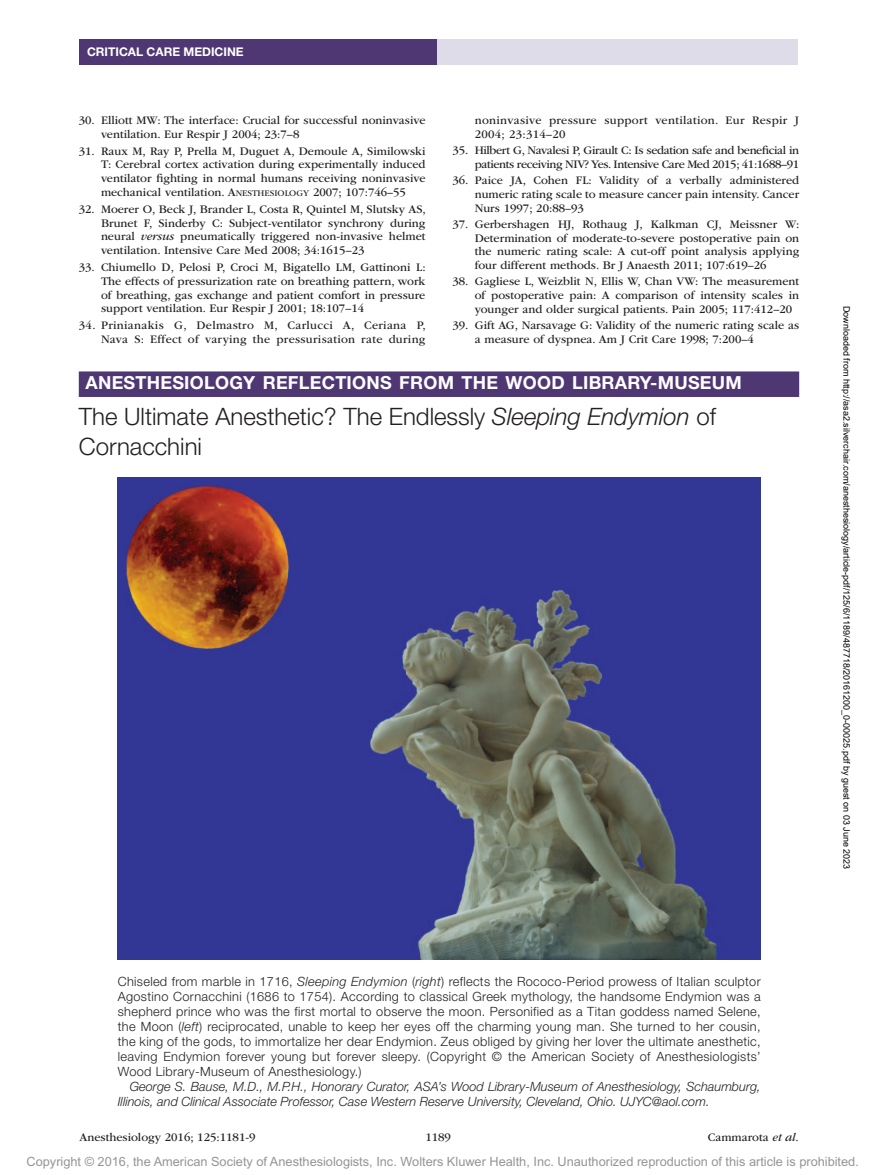
<style>
.page{position:relative;width:878px;height:1175px;background:#fff}
.page>*{position:absolute;margin:0;border:0;box-sizing:border-box;transform-origin:0 0}
.t1{font:300 24px/30px "Helvetica Neue";color:#231f20}
.t2{font:700 18px "Helvetica Neue LT Std";letter-spacing:.015em;color:#fff}
.t3{font:300 12.75px/15px "Helvetica Neue";letter-spacing:.025em;color:#231f20;text-align:justify}
.t4{font:italic 300 12.75px/15px "Helvetica Neue";color:#231f20}
.t5{font:12.75px "Arial MT Std";color:#939598}
.t6{font:12px/13.8px "ITC Garamond Std";color:#231f20;text-align:justify}
.t7{font:12px/13.8px "ITC Garamond Std";letter-spacing:.025em;color:#231f20;text-align:right}
.t8{font:12px/13.6px "ITC Garamond Std";letter-spacing:-.03em;color:#231f20;text-align:right}
.t9{font:700 12px "Helvetica Neue LT Std";color:#fff}
.t10{font:9px "Arial";color:#000}
.s1{font-size:9px}
.s2{font-style:italic}
</style>
<div class="page">
<div style="left:432px;top:39px;width:365px;height:26px;background:#dfdce9"></div>
<div style="left:79px;top:39px;width:357px;height:25px;background:#4e3773"></div>
<img style="left:117px;top:477px;width:643px;height:482px">
<div style="left:79px;top:371px;width:720px;height:26px;background:#4e3773"></div>
<p class="t9" style="left:87px;top:44px;width:158px">CRITICAL CARE MEDICINE</p>
<p class="t6" style="left:101px;top:113px;width:326px;text-indent:-22px">30. Elliott MW: The interface: Crucial for successful noninvasive ventilation. Eur Respir J 2004; 23:7–8</p>
<p class="t6" style="left:101px;top:144px;width:326px;text-indent:-22px">31. Raux M, Ray P, Prella M, Duguet A, Demoule A, Similowski T: Cerebral cortex activation during experimentally induced ventilator fighting in normal humans receiving noninvasive mechanical ventilation. A<span class="s1">nesthesiology</span> 2007; 107:746–55</p>
<p class="t6" style="left:101px;top:202px;width:326px;text-indent:-22px">32. Moerer O, Beck J, Brander L, Costa R, Quintel M, Slutsky AS, Brunet F, Sinderby C: Subject-ventilator synchrony during neural <span class="s2">versus</span> pneumatically triggered non-invasive helmet ventilation. Intensive Care Med 2008; 34:1615–23</p>
<p class="t6" style="left:101px;top:260px;width:326px;text-indent:-22px">33. Chiumello D, Pelosi P, Croci M, Bigatello LM, Gattinoni L:<br>The effects of pressurization rate on breathing pattern, work of breathing, gas exchange and patient comfort in pressure support ventilation. Eur Respir J 2001; 18:107–14</p>
<p class="t7" style="left:79px;top:318px;width:348px">34. Prinianakis G, Delmastro M, Carlucci A, Ceriana P,<br>Nava S: Effect of varying the pressurisation rate during</p>
<p class="t7" style="left:474px;top:113px;width:326px;text-align:left">noninvasive pressure support ventilation. Eur Respir J<br>2004; 23:314–20</p>
<p class="t8" style="left:452px;top:144px;width:348px">35. Hilbert G, Navalesi P, Girault C: Is sedation safe and beneficial in patients receiving NIV? Yes. Intensive Care Med 2015; 41:1688–91</p>
<p class="t6" style="left:474px;top:174px;width:326px;text-indent:-22px">36. Paice JA, Cohen FL: Validity of a verbally administered numeric rating scale to measure cancer pain intensity. Cancer Nurs 1997; 20:88–93</p>
<p class="t6" style="left:474px;top:218px;width:326px;text-indent:-22px">37. Gerbershagen HJ, Rothaug J, Kalkman CJ, Meissner W:<br>Determination of moderate-to-severe postoperative pain on the numeric rating scale: A cut-off point analysis applying four different methods. Br J Anaesth 2011; 107:619–26</p>
<p class="t6" style="left:474px;top:275px;width:326px;text-indent:-22px">38. Gagliese L, Weizblit N, Ellis W, Chan VW: The measurement of postoperative pain: A comparison of intensity scales in younger and older surgical patients. Pain 2005; 117:412–20</p>
<p class="t6" style="left:474px;top:319px;width:326px;text-indent:-22px">39. Gift AG, Narsavage G: Validity of the numeric rating scale as a measure of dyspnea. Am J Crit Care 1998; 7:200–4</p>
<h2 class="t2" style="left:86px;top:372px;width:14px">ANE</h2>
<h2 class="t2" style="left:124px;top:372px;width:492px">STHESIOLOGY REFLECTIONS FROM THE WOOD LI BRAR</h2>
<h2 class="t2" style="left:640px;top:372px;width:103px">Y-MUSEUM</h2>
<h1 class="t1" style="left:79px;top:401px;width:638px">The Ultimate Anesthetic? The Endlessly <span class="s2">Sleeping Endymion</span> of<br>Cornacchini</h1>
<p class="t10" style="left:850px;top:305px;width:565px;rotate:90deg">Downloaded from http://asa2.silverchair.com/anesthesiology/article-pdf/125/6/1189/487718/20161200_0-00025.pdf by guest on 03 June 2023</p>
<p class="t3" style="left:118px;top:973px;width:644px">Chiseled from marble in 1716, <span class="s2">Sleeping Endymion</span> (<span class="s2">right</span>) reflects the Rococo-Period prowess of Italian sculptor Agostino Cornacchini (1686 to 1754). According to classical Greek mythology, the handsome Endymion was a shepherd prince who was the first mortal to observe the moon. Personified as a Titan goddess named Selene, the Moon (<span class="s2">left</span>) reciprocated, unable to keep her eyes off the charming young man. She turned to her cousin, the king of the gods, to immortalize her dear Endymion. Zeus obliged by giving her lover the ultimate anesthetic, leaving Endymion forever young but forever sleepy. (Copyright © the American Society of Anesthesiologists’ Wood Library-Museum of Anesthesiology.)</p>
<p class="t4" style="left:118px;top:1078px;width:644px;text-indent:12px">George S. Bause, M.D., M.P.H., Honorary Curator, ASA’s Wood Library-Museum of Anesthesiology, Schaumburg,<br>Illinois, and Clinical Associate Professor, Case Western Reserve University, Cleveland, Ohio. UJYC@aol.com.</p>
<p class="t6" style="left:80px;top:1130px;width:177px">Anesthesiology 2016; 125:1181-9</p>
<p class="t6" style="left:425px;top:1130px;width:27px">1189</p>
<p class="t6" style="left:707px;top:1130px;width:93px">Cammarota <span class="s2">et al</span>.</p>
<p class="t5" style="left:27px;top:1154px;width:833px">Copyright © 2016, the American Society of Anesthesiologists, Inc. Wolters Kluwer Health, Inc. Unauthorized reproduction of this article is prohibited.</p>
</div>
